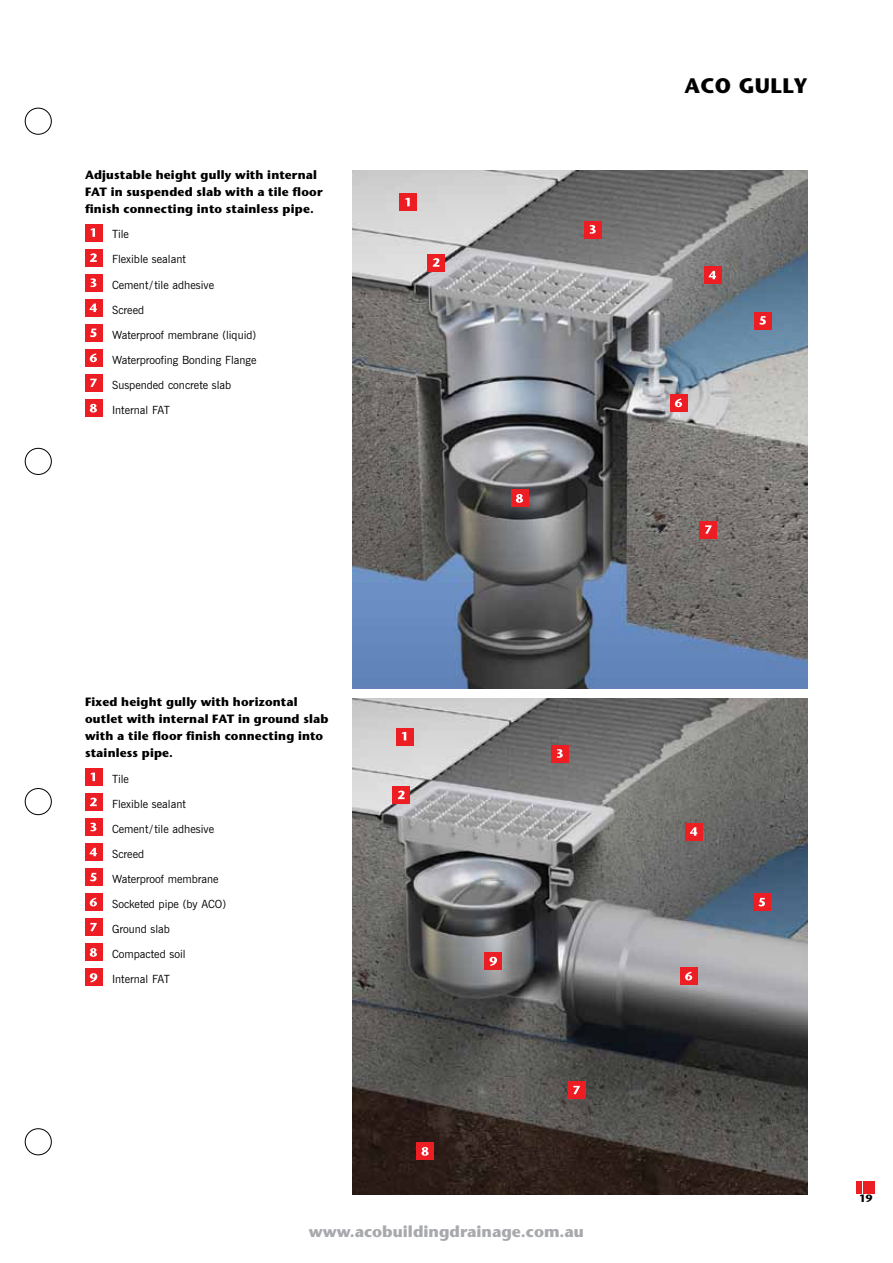
<style>
.page{position:relative;width:893px;height:1263px;background:#fff}
.page>*{position:absolute;margin:0;border:0;box-sizing:border-box;transform-origin:0 0}
.t1{font:700 21px "Stone Sans";letter-spacing:.02em;color:#000}
.t2{font:700 15.75px "Stone Sans";color:#a7a9ac}
.t3{font:700 12px/17px "Stone Sans";letter-spacing:.015em;color:#000}
.t4{font:11.25px "News Gothic BT";color:#000}
.t5{font:700 10.5px "Stone Sans";color:#000}
</style>
<div class="page">
<div style="left:857px;top:1181px;width:5px;height:13px;background:#ed1d24"></div>
<div style="left:863px;top:1181px;width:5px;height:13px;background:#ed1d24"></div>
<div style="left:869px;top:1181px;width:6px;height:13px;background:#ed1d24"></div>
<div style="left:25px;top:108px;width:27px;height:26px;border:1px solid #000;border-radius:50%"></div>
<div style="left:25px;top:448px;width:27px;height:27px;border:1px solid #000;border-radius:50%"></div>
<div style="left:25px;top:788px;width:27px;height:27px;border:1px solid #000;border-radius:50%"></div>
<div style="left:25px;top:1128px;width:27px;height:27px;border:1px solid #000;border-radius:50%"></div>
<div style="left:85px;top:224px;width:17px;height:17px;background:#ed1d24"></div>
<svg style="left:91px;top:228px;width:4px;height:9px"></svg>
<div style="left:85px;top:249px;width:17px;height:17px;background:#ed1d24"></div>
<svg style="left:90px;top:253px;width:7px;height:9px"></svg>
<div style="left:85px;top:274px;width:17px;height:17px;background:#ed1d24"></div>
<svg style="left:90px;top:278px;width:6px;height:9px"></svg>
<div style="left:85px;top:300px;width:17px;height:17px;background:#ed1d24"></div>
<svg style="left:90px;top:304px;width:7px;height:8px"></svg>
<div style="left:85px;top:325px;width:17px;height:17px;background:#ed1d24"></div>
<svg style="left:90px;top:329px;width:6px;height:8px"></svg>
<div style="left:85px;top:350px;width:17px;height:17px;background:#ed1d24"></div>
<svg style="left:90px;top:353px;width:7px;height:9px"></svg>
<div style="left:85px;top:375px;width:17px;height:17px;background:#ed1d24"></div>
<svg style="left:90px;top:379px;width:7px;height:8px"></svg>
<div style="left:85px;top:400px;width:17px;height:17px;background:#ed1d24"></div>
<svg style="left:90px;top:404px;width:7px;height:8px"></svg>
<img style="left:353px;top:170px;width:455px;height:519px">
<div style="left:400px;top:194px;width:17px;height:17px;background:#ed1d24"></div>
<svg style="left:405px;top:198px;width:5px;height:8px"></svg>
<div style="left:428px;top:254px;width:17px;height:17px;background:#ed1d24"></div>
<svg style="left:433px;top:258px;width:6px;height:9px"></svg>
<div style="left:584px;top:221px;width:17px;height:17px;background:#ed1d24"></div>
<svg style="left:589px;top:225px;width:7px;height:9px"></svg>
<div style="left:704px;top:267px;width:17px;height:17px;background:#ed1d24"></div>
<svg style="left:709px;top:271px;width:7px;height:8px"></svg>
<div style="left:754px;top:312px;width:17px;height:17px;background:#ed1d24"></div>
<svg style="left:759px;top:316px;width:7px;height:9px"></svg>
<div style="left:670px;top:395px;width:17px;height:17px;background:#ed1d24"></div>
<svg style="left:675px;top:398px;width:7px;height:9px"></svg>
<div style="left:700px;top:521px;width:17px;height:17px;background:#ed1d24"></div>
<svg style="left:705px;top:525px;width:7px;height:9px"></svg>
<div style="left:511px;top:490px;width:17px;height:17px;background:#ed1d24"></div>
<svg style="left:516px;top:494px;width:7px;height:9px"></svg>
<div style="left:85px;top:769px;width:17px;height:17px;background:#ed1d24"></div>
<svg style="left:91px;top:772px;width:4px;height:9px"></svg>
<div style="left:85px;top:794px;width:17px;height:17px;background:#ed1d24"></div>
<svg style="left:90px;top:798px;width:7px;height:8px"></svg>
<div style="left:85px;top:819px;width:17px;height:17px;background:#ed1d24"></div>
<svg style="left:90px;top:823px;width:6px;height:8px"></svg>
<div style="left:85px;top:844px;width:17px;height:17px;background:#ed1d24"></div>
<svg style="left:90px;top:848px;width:7px;height:8px"></svg>
<div style="left:85px;top:869px;width:17px;height:17px;background:#ed1d24"></div>
<svg style="left:90px;top:873px;width:6px;height:8px"></svg>
<div style="left:85px;top:894px;width:17px;height:17px;background:#ed1d24"></div>
<svg style="left:90px;top:898px;width:7px;height:8px"></svg>
<div style="left:85px;top:919px;width:17px;height:17px;background:#ed1d24"></div>
<svg style="left:90px;top:923px;width:7px;height:8px"></svg>
<div style="left:85px;top:944px;width:17px;height:17px;background:#ed1d24"></div>
<svg style="left:90px;top:948px;width:7px;height:9px"></svg>
<div style="left:85px;top:969px;width:17px;height:17px;background:#ed1d24"></div>
<svg style="left:90px;top:973px;width:7px;height:9px"></svg>
<img style="left:353px;top:698px;width:455px;height:497px">
<div style="left:396px;top:728px;width:17px;height:17px;background:#ed1d24"></div>
<svg style="left:402px;top:732px;width:4px;height:8px"></svg>
<div style="left:393px;top:787px;width:17px;height:17px;background:#ed1d24"></div>
<svg style="left:398px;top:790px;width:7px;height:9px"></svg>
<div style="left:551px;top:745px;width:17px;height:17px;background:#ed1d24"></div>
<svg style="left:557px;top:749px;width:6px;height:9px"></svg>
<div style="left:685px;top:823px;width:17px;height:17px;background:#ed1d24"></div>
<svg style="left:690px;top:827px;width:7px;height:9px"></svg>
<div style="left:753px;top:894px;width:17px;height:17px;background:#ed1d24"></div>
<svg style="left:758px;top:898px;width:7px;height:8px"></svg>
<div style="left:680px;top:968px;width:17px;height:17px;background:#ed1d24"></div>
<svg style="left:685px;top:972px;width:7px;height:8px"></svg>
<div style="left:568px;top:1082px;width:17px;height:17px;background:#ed1d24"></div>
<svg style="left:573px;top:1086px;width:7px;height:8px"></svg>
<div style="left:417px;top:1143px;width:17px;height:17px;background:#ed1d24"></div>
<svg style="left:421px;top:1147px;width:8px;height:9px"></svg>
<div style="left:485px;top:952px;width:17px;height:17px;background:#ed1d24"></div>
<svg style="left:489px;top:957px;width:8px;height:9px"></svg>
<p class="t3" style="left:85px;top:166px;width:239px">Adjustable height gully with internal<br>FAT in suspended slab with a tile floor fi nish connecting into stainless pipe.</p>
<p class="t4" style="left:112px;top:228px;width:18px">Tile</p>
<p class="t4" style="left:112px;top:253px;width:75px">Flexible sealant</p>
<p class="t4" style="left:112px;top:278px;width:104px">Cement/tile adhesive</p>
<p class="t4" style="left:112px;top:303px;width:34px">Screed</p>
<p class="t4" style="left:112px;top:328px;width:146px">Waterproof membrane (liquid)</p>
<p class="t4" style="left:112px;top:353px;width:146px">Waterproofing Bonding Flange</p>
<p class="t4" style="left:112px;top:378px;width:121px">Suspended concrete slab</p>
<p class="t4" style="left:112px;top:403px;width:59px">Internal FAT</p>
<h1 class="t1" style="left:684px;top:73px;width:125px">ACO GULLY</h1>
<p class="t3" style="left:85px;top:694px;width:245px">Fixed height gully with horizontal outlet with internal FAT in ground slab with a tile floor fi nish connecting into stainless pipe.</p>
<p class="t4" style="left:112px;top:772px;width:18px">Tile</p>
<p class="t4" style="left:112px;top:797px;width:75px">Flexible sealant</p>
<p class="t4" style="left:112px;top:822px;width:104px">Cement/tile adhesive</p>
<p class="t4" style="left:112px;top:847px;width:34px">Screed</p>
<p class="t4" style="left:112px;top:872px;width:108px">Waterproof membrane</p>
<p class="t4" style="left:112px;top:897px;width:116px">Socketed pipe (by ACO)</p>
<p class="t4" style="left:112px;top:922px;width:59px">Ground slab</p>
<p class="t4" style="left:112px;top:947px;width:75px">Compacted soil</p>
<p class="t4" style="left:112px;top:972px;width:59px">Internal FAT</p>
<h2 class="t2" style="left:309px;top:1221px;width:277px">www.acobuildingdrainage.com.au</h2>
<p class="t5" style="left:859px;top:1192px;width:15px">19</p>
</div>
